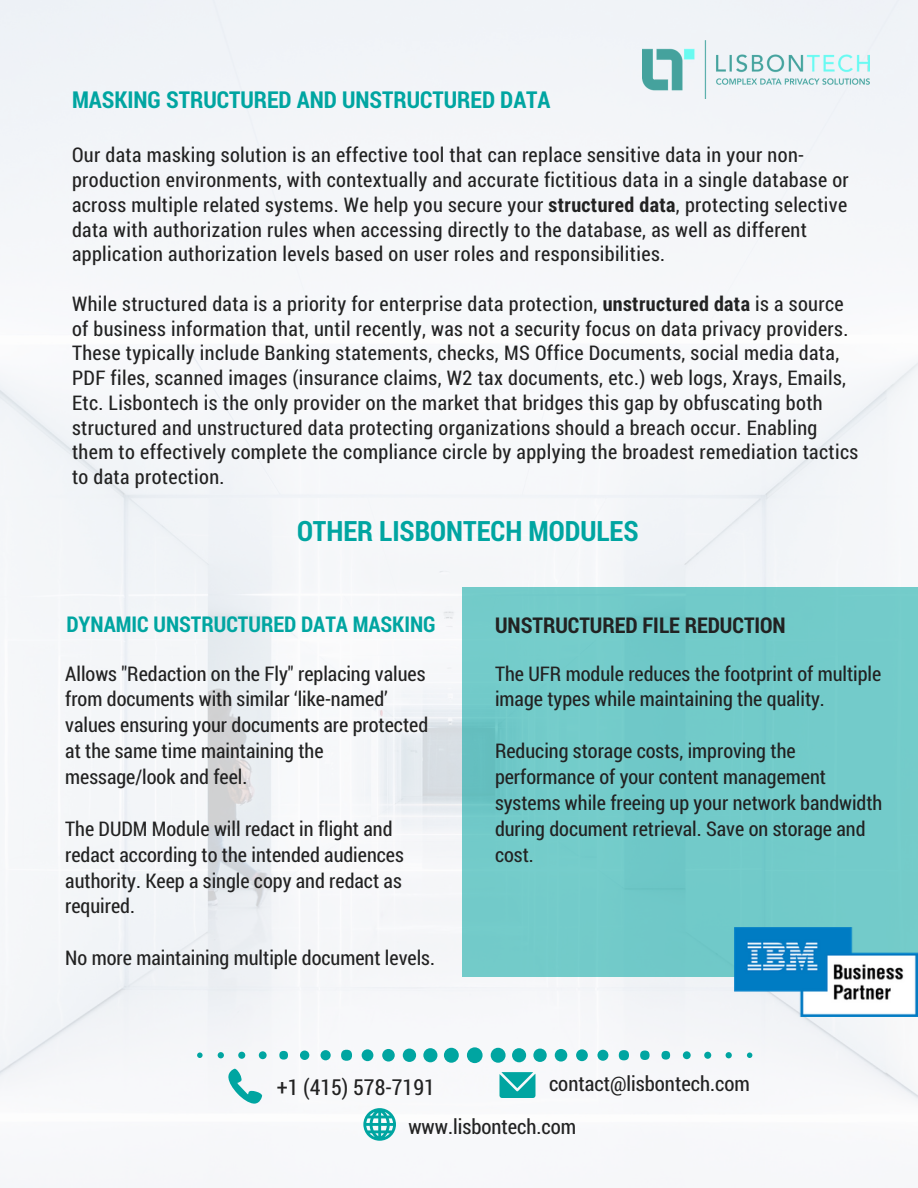
<style>
.page{position:relative;width:918px;height:1188px;background:#f5f6f9}
.page>*{position:absolute;margin:0;border:0;box-sizing:border-box;transform-origin:0 0}
.t1{font:700 28.05px "Roboto Condensed";color:#00a5a1}
.t2{font:700 23.4px "Roboto Condensed";color:#00a5a1}
.t3{font:22.05px "Roboto Condensed";color:#222}
.t4{font:700 21.75px "Roboto Condensed";color:#00a5a1}
.t5{font:700 21.75px "Roboto Condensed";color:#222}
.t6{font:20.7px/42.8px "Roboto Condensed";color:#222}
.t7{font:20.25px/24.8px "Roboto Condensed";letter-spacing:.02em;color:#222}
.t8{font:20.25px/25.8px "Roboto Condensed";color:#222}
.s1{font-weight:700}
</style>
<div class="page">
<div style="left:462px;top:587px;width:456px;height:389px;background:#73cbc9"></div>
<svg style="left:228px;top:1069px;width:34px;height:35px"></svg>
<svg style="left:500px;top:1072px;width:35px;height:26px"></svg>
<svg style="left:363px;top:1108px;width:33px;height:33px"></svg>
<div style="left:467px;top:1047px;width:16px;height:16px;background:#00a5a1;border-radius:50%"></div>
<div style="left:491px;top:1048px;width:15px;height:15px;background:#00a5a1;border-radius:50%"></div>
<div style="left:512px;top:1048px;width:14px;height:14px;background:#00a5a1;border-radius:50%"></div>
<svg style="left:533px;top:1049px;width:14px;height:13px"></svg>
<svg style="left:555px;top:1049px;width:12px;height:13px"></svg>
<div style="left:576px;top:1049px;width:12px;height:12px;background:#00a5a1;border-radius:50%"></div>
<div style="left:597px;top:1050px;width:11px;height:11px;background:#00a5a1;border-radius:50%"></div>
<div style="left:619px;top:1050px;width:10px;height:10px;background:#00a5a1;border-radius:50%"></div>
<div style="left:640px;top:1051px;width:10px;height:9px;background:#00a5a1;border-radius:50%"></div>
<div style="left:662px;top:1051px;width:8px;height:9px;background:#00a5a1;border-radius:50%"></div>
<div style="left:683px;top:1051px;width:8px;height:8px;background:#00a5a1;border-radius:50%"></div>
<div style="left:704px;top:1052px;width:7px;height:7px;background:#00a5a1;border-radius:50%"></div>
<svg style="left:726px;top:1052px;width:6px;height:6px"></svg>
<svg style="left:747px;top:1052px;width:5px;height:6px"></svg>
<div style="left:444px;top:1048px;width:15px;height:15px;background:#00a5a1;border-radius:50%"></div>
<div style="left:423px;top:1048px;width:14px;height:14px;background:#00a5a1;border-radius:50%"></div>
<svg style="left:403px;top:1049px;width:13px;height:13px"></svg>
<div style="left:382px;top:1049px;width:13px;height:13px;background:#00a5a1;border-radius:50%"></div>
<div style="left:362px;top:1049px;width:11px;height:12px;background:#00a5a1;border-radius:50%"></div>
<div style="left:341px;top:1050px;width:11px;height:11px;background:#00a5a1;border-radius:50%"></div>
<div style="left:321px;top:1050px;width:10px;height:10px;background:#00a5a1;border-radius:50%"></div>
<div style="left:300px;top:1051px;width:9px;height:9px;background:#00a5a1;border-radius:50%"></div>
<div style="left:279px;top:1051px;width:9px;height:9px;background:#00a5a1;border-radius:50%"></div>
<div style="left:259px;top:1051px;width:8px;height:8px;background:#00a5a1;border-radius:50%"></div>
<div style="left:238px;top:1052px;width:7px;height:7px;background:#00a5a1;border-radius:50%"></div>
<svg style="left:218px;top:1052px;width:6px;height:6px"></svg>
<svg style="left:197px;top:1052px;width:6px;height:6px"></svg>
<img style="left:642px;top:40px;width:228px;height:59px">
<img style="left:735px;top:927px;width:183px;height:90px">
<p class="t2" style="left:72px;top:84px;width:480px">MASKING STRUCTURED AND UNSTRUCTURED DATA</p>
<p class="t7" style="left:72px;top:142px;width:778px">Our data masking solution is an effective tool that can replace sensitive data in your non&shy;production environments, with contextually and accurate fictitious data in a single database or across multiple related systems. We help you secure your <span class="s1">structured data</span>, protecting selective data with authorization rules when accessing directly to the database, as well as different application authorization levels based on user roles and responsibilities.</p>
<p class="t7" style="left:72px;top:291px;width:788px">While structured data is a priority for enterprise data protection, <span class="s1">unstructured data</span> is a source of business information that, until recently, was not a security focus on data privacy providers.<br>These typically include Banking statements, checks, MS Office Documents, social media data, PDF files, scanned images (insurance claims, W2 tax documents, etc.) web logs, Xrays, Emails, Etc. Lisbontech is the only provider on the market that bridges this gap by obfuscating both structured and unstructured data protecting organizations should a breach occur. Enabling them to effectively complete the compliance circle by applying the broadest remediation tactics to data protection.</p>
<h1 class="t1" style="left:297px;top:512px;width:343px">OTHER LISBONTECH MODULES</h1>
<p class="t4" style="left:66px;top:609px;width:371px">DYNAMIC UNSTRUCTURED DATA MASKING</p>
<p class="t8" style="left:65px;top:660px;width:364px">Allows "Redaction on the Fly" replacing values from documents with similar ‘like-named’ values ensuring your documents are protected at the same time maintaining the message/look and feel.</p>
<p class="t8" style="left:65px;top:815px;width:340px">The DUDM Module will redact in flight and redact according to the intended audiences authority. Keep a single copy and redact as required.</p>
<p class="t8" style="left:65px;top:944px;width:371px">No more maintaining multiple document levels.</p>
<p class="t5" style="left:495px;top:611px;width:292px">UNSTRUCTURED FILE REDUCTION</p>
<p class="t8" style="left:495px;top:660px;width:388px">The UFR module reduces the footprint of multiple image types while maintaining the quality.</p>
<p class="t8" style="left:495px;top:737px;width:389px">Reducing storage costs, improving the performance of your content management systems while freeing up your network bandwidth during document retrieval. Save on storage and cost.</p>
<p class="t6" style="left:408px;top:1062px;width:343px;text-indent:141px">contact@lisbontech.com www.lisbontech.com</p>
<p class="t3" style="left:277px;top:1072px;width:160px">+1 (415) 578-7191</p>
</div>
